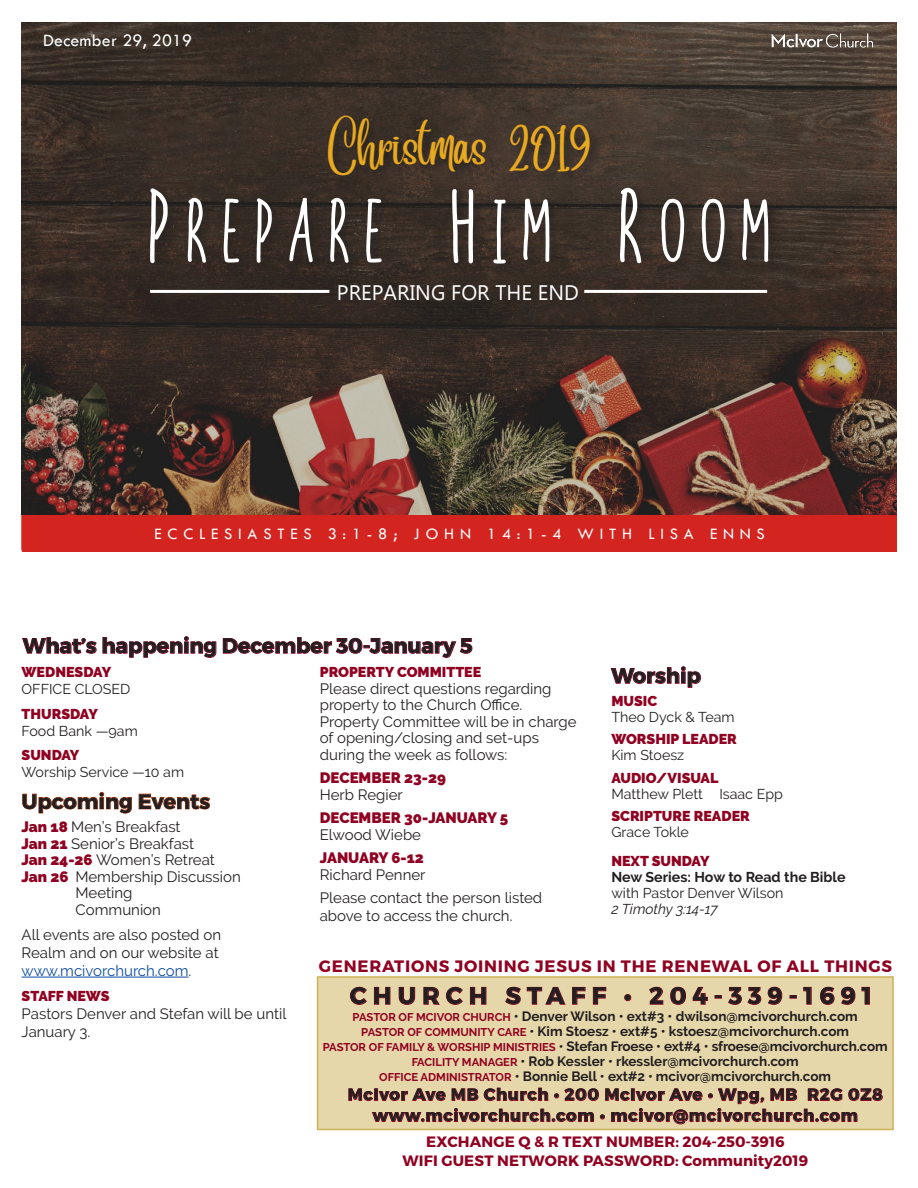
<style>
.page{position:relative;width:918px;height:1188px;background:#fff}
.page>*{position:absolute;margin:0;border:0;box-sizing:border-box;transform-origin:0 0}
.t1{font:84px "In your face Joffrey";letter-spacing:.16em;color:#fff}
.t2{font:42px "Angelina";color:#e7a921}
.t3{font:700 24px "Montserrat";letter-spacing:.255em;color:#231f20}
.t4{font:700 21px "Montserrat";letter-spacing:-.005em;color:#231f20}
.t5{font:21px "Gadugi";color:#fff}
.t6{font:18px "Tw Cen";letter-spacing:.01em;color:#fff}
.t7{font:700 16.5px/21px "Montserrat";letter-spacing:.045em;color:#231f20;text-align:center}
.t8{font:700 16.5px "Montserrat";letter-spacing:.045em;color:#900020}
.t9{font:16.5px "Tw Cen";letter-spacing:.35em;color:#fff}
.t10{font:15px/16.5px "Raleway";color:#231f20}
.t11{font:700 15px "Montserrat";letter-spacing:.01em;color:#900020}
.t12{font:900 15px/16.5px "Raleway";color:#900020}
.t13{font:14.25px/17.1px "Raleway";color:#231f20}
.t14{font:700 14.25px/15.8px "Raleway";color:#231f20}
.t15{font:900 14.25px/15.8px "Raleway";color:#900020}
.t16{font:700 13.5px/15px "Raleway";color:#231f20;text-align:center}
.s1{font-size:97.5px}
.s2{font-weight:900;color:#900020}
.s3{color:#0d4ca0}
.s4{font-weight:400;color:#231f20}
.s5{font-weight:400}
.s6{font-weight:400;font-style:italic}
.s7{font-size:11.25px;color:#900020}
.s8{font-size:13.05px}
</style>
<div class="page">
<svg style="left:22px;top:636px;width:195px;height:22px"></svg>
<svg style="left:223px;top:637px;width:250px;height:21px"></svg>
<hr style="left:22px;top:977px;width:167px;height:1px;background:#0d4ca0">
<svg style="left:22px;top:792px;width:110px;height:22px"></svg>
<svg style="left:138px;top:793px;width:72px;height:17px"></svg>
<svg style="left:610px;top:666px;width:91px;height:22px"></svg>
<div style="left:317px;top:976px;width:577px;height:154px;background:#e6d7aa;border:2px solid #cdb159"></div>
<svg style="left:348px;top:1087px;width:535px;height:38px"></svg>
<svg style="left:350px;top:987px;width:17px;height:18px"></svg>
<svg style="left:374px;top:987px;width:17px;height:18px"></svg>
<svg style="left:399px;top:987px;width:16px;height:18px"></svg>
<svg style="left:423px;top:987px;width:17px;height:18px"></svg>
<svg style="left:446px;top:987px;width:17px;height:18px"></svg>
<svg style="left:470px;top:987px;width:17px;height:18px"></svg>
<svg style="left:505px;top:986px;width:16px;height:19px"></svg>
<svg style="left:527px;top:987px;width:39px;height:18px"></svg>
<svg style="left:572px;top:987px;width:14px;height:18px"></svg>
<svg style="left:593px;top:987px;width:14px;height:18px"></svg>
<div style="left:624px;top:994px;width:7px;height:7px;border:1px solid #900020;border-radius:50%"></div>
<svg style="left:649px;top:986px;width:15px;height:19px"></svg>
<svg style="left:670px;top:987px;width:16px;height:18px"></svg>
<svg style="left:692px;top:987px;width:16px;height:18px"></svg>
<svg style="left:715px;top:995px;width:7px;height:4px"></svg>
<svg style="left:728px;top:986px;width:55px;height:19px"></svg>
<svg style="left:790px;top:995px;width:7px;height:4px"></svg>
<svg style="left:803px;top:987px;width:9px;height:18px"></svg>
<svg style="left:820px;top:986px;width:15px;height:19px"></svg>
<svg style="left:841px;top:986px;width:29px;height:19px"></svg>
<div style="left:22px;top:515px;width:875px;height:37px;background:#d42420"></div>
<img style="left:22px;top:23px;width:874px;height:492px">
<div style="left:325px;top:113px;width:277px;height:76px;background:#231f20;opacity:.75"></div>
<img style="left:748px;top:23px;width:147px;height:36px">
<div style="left:147px;top:185px;width:634px;height:91px;background:#231f20;opacity:.75"></div>
<hr style="left:150px;top:290px;width:179px;height:3px;background:#fff">
<hr style="left:584px;top:290px;width:183px;height:3px;background:#fff">
<p class="t6" style="left:43px;top:29px;width:151px">December 29, 2019</p>
<p class="t2" style="left:327px;top:138px;width:266px">Christmas 2019</p>
<p class="t1" style="left:148px;top:194px;width:624px"><span class="s1">P</span>REPARE <span class="s1">H</span>IM <span class="s1">R</span>OOM</p>
<p class="t5" style="left:337px;top:280px;width:244px">PREPARING FOR THE END</p>
<p class="t9" style="left:155px;top:524px;width:612px">ECCLESIASTES 3:1-8; JOHN 14:1-4 WITH LISA ENNS</p>
<p class="t4" style="left:23px;top:633px;width:451px">What’s happening December 30-January 5</p>
<p class="t13" style="left:22px;top:664px;width:110px"><span class="s2">WEDNESDAY<br></span>OFFICE CLOSED</p>
<p class="t13" style="left:22px;top:705px;width:118px"><span class="s2">THURSDAY<br></span>Food Bank —9am</p>
<p class="t13" style="left:22px;top:746px;width:164px"><span class="s2">SUNDAY<br></span>Worship Service —10 am</p>
<p class="t4" style="left:22px;top:788px;width:190px">Upcoming Events</p>
<p class="t10" style="left:22px;top:819px;width:161px"><span class="s2">Jan 18</span> Men’s Breakfast</p>
<p class="t10" style="left:22px;top:835px;width:174px"><span class="s2">Jan 21</span> Senior’s Breakfast</p>
<p class="t10" style="left:22px;top:852px;width:195px"><span class="s2">Jan 24-26</span> Women’s Retreat</p>
<p class="t10" style="left:22px;top:868px;width:221px"><span class="s2">Jan 26</span> Membership Discussion</p>
<p class="t10" style="left:76px;top:885px;width:58px">Meeting</p>
<p class="t10" style="left:76px;top:902px;width:87px">Communion</p>
<p class="t10" style="left:22px;top:926px;width:201px;line-height:18px">All events are also posted on<br>Realm and on our website at <span class="s3">www.mcivorchurch.com</span>.</p>
<p class="t15" style="left:22px;top:988px;width:89px">STAFF NEWS</p>
<p class="t10" style="left:22px;top:1005px;width:266px;line-height:18px">Pastors Denver and Stefan will be until<br>January 3.</p>
<p class="t4" style="left:611px;top:663px;width:91px">Worship</p>
<p class="t13" style="left:611px;top:693px;width:125px;line-height:15.8px"><span class="s2">MUSIC<br></span>Theo Dyck &amp; Team</p>
<p class="t15" style="left:611px;top:731px;width:127px">WORSHIP LEADER<br><span class="s4">Kim Stoesz</span></p>
<p class="t13" style="left:611px;top:770px;width:173px;line-height:15.8px"><span class="s2">AUDIO/VISUAL<br></span>Matthew Plett Isaac Epp</p>
<p class="t15" style="left:611px;top:809px;width:140px">SCRIPTURE READER<br><span class="s4">Grace Tokle</span></p>
<p class="t14" style="left:611px;top:854px;width:236px"><span class="s2">NEXT SUNDAY<br></span>New Series: How to Read the Bible <span class="s5">with Pastor Denver Wilson<br></span><span class="s6">2 Timothy 3:14-17</span></p>
<p class="t15" style="left:320px;top:665px;width:163px">PROPERTY COMMITTEE</p>
<p class="t10" style="left:320px;top:680px;width:258px">Please direct questions regarding property to the Church Office.<br>Property Committee will be in charge of opening/closing and set-ups during the week as follows:</p>
<p class="t12" style="left:320px;top:770px;width:128px">DECEMBER 23-29<br><span class="s4">Herb Regier</span></p>
<p class="t12" style="left:320px;top:810px;width:190px">DECEMBER 30-JANUARY 5<br><span class="s4">Elwood Wiebe</span></p>
<p class="t10" style="left:320px;top:850px;width:107px"><span class="s2">JANUARY 6-12<br></span>Richard Penner</p>
<p class="t10" style="left:320px;top:889px;width:224px;line-height:18px">Please contact the person listed above to access the church.</p>
<p class="t8" style="left:319px;top:956px;width:575px">GENERATIONS JOINING JESUS IN THE RENEWAL OF ALL THINGS</p>
<p class="t3" style="left:350px;top:981px;width:523px">CHURCH STAFF • 204-339-1691</p>
<p class="t16" style="left:323px;top:1009px;width:566px"><span class="s7">PASTOR OF MCIVOR CHURCH</span> • Denver Wilson • ext#3 • dwilson@mcivorchurch.com<br><span class="s7">PASTOR OF COMMUNITY CARE</span> • Kim Stoesz • ext#5 • kstoesz@mcivorchurch.com<br><span class="s7">PASTOR OF FAMILY &amp; WORSHIP MINISTRIES</span> <span class="s8">•</span> Stefan Froese • ext#4 • sfroese@mcivorchurch.com <span class="s7">FACILITY MANAGER</span> • Rob Kessler • rkessler@mcivorchurch.com<br><span class="s7">OFFICE ADMINISTRATOR</span> • Bonnie Bell • ext#2 • mcivor@mcivorchurch.com</p>
<p class="t7" style="left:348px;top:1084px;width:537px">McIvor Ave MB Church • 200 McIvor Ave • Wpg, MB R2G 0Z8 www.mcivorchurch.com • mcivor@mcivorchurch.com</p>
<p class="t11" style="left:426px;top:1132px;width:360px">EXCHANGE Q &amp; R TEXT NUMBER: 204-250-3916</p>
<p class="t11" style="left:403px;top:1151px;width:407px">WIFI GUEST NETWORK PASSWORD: Community2019</p>
</div>
